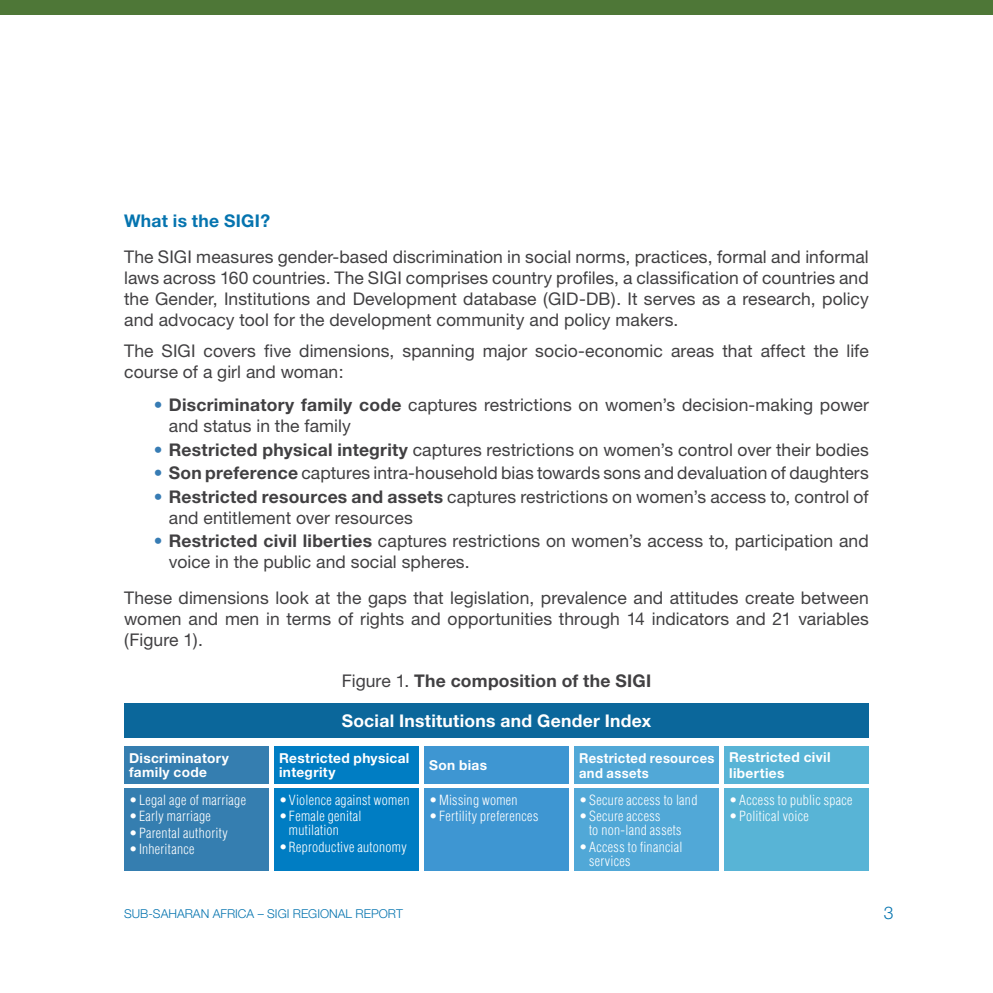
<style>
.page{position:relative;width:993px;height:993px;background:#fff}
.page>*{position:absolute;margin:0;border:0;box-sizing:border-box;transform-origin:0 0}
.t1{font:17.5px/21px "Helvetica Neue";letter-spacing:.005em;color:#414042}
.t2{font:700 17.5px "Helvetica Neue";letter-spacing:.015em;color:#fff}
.t3{font:700 17.5px "Helvetica Neue CE";letter-spacing:.015em;color:#414042}
.t4{font:700 17.5px "Helvetica Neue CE";letter-spacing:.015em;color:#0574af}
.t5{font:300 17.5px "Helvetica Neue";color:#0574af}
.t6{font:300 condensed 13.65px/14px "Helvetica";letter-spacing:.02em;color:#fff}
.t7{font:700 13.65px/14px "Helvetica Neue";letter-spacing:.025em;color:#fff}
.t8{font:700 13.65px/15.2px "Helvetica Neue CE";letter-spacing:.025em;color:#fff}
.t9{font:700 13.65px/15.2px "Helvetica Neue";letter-spacing:.025em;color:#fff;scale:.95 1}
.t10{font:300 12.25px "Helvetica Neue";color:#0574af}
.s1{font-weight:700;color:#377cb4}
.s2{font-weight:700}
.s3{font-family:"Helvetica Neue CE";font-weight:700;color:#377cb4}
.s4{font-family:"Helvetica Neue CE";font-weight:700}
.s5{font-family:"Helvetica Neue";font-weight:400}
</style>
<div class="page">
<div style="left:0;top:0;width:992px;height:15px;background:#4e7737"></div>
<div style="left:124px;top:703px;width:744px;height:34px;background:#0b679b"></div>
<div style="left:124px;top:745px;width:145px;height:38px;background:#357eb0"></div>
<div style="left:274px;top:745px;width:144px;height:38px;background:#007dc3"></div>
<div style="left:424px;top:745px;width:144px;height:38px;background:#3e96d2"></div>
<div style="left:574px;top:745px;width:144px;height:38px;background:#51a8d7"></div>
<div style="left:724px;top:745px;width:144px;height:38px;background:#58b4d6"></div>
<div style="left:124px;top:788px;width:145px;height:82px;background:#357eb0"></div>
<div style="left:274px;top:788px;width:144px;height:82px;background:#007dc3"></div>
<div style="left:424px;top:788px;width:144px;height:82px;background:#3e96d2"></div>
<div style="left:574px;top:788px;width:144px;height:82px;background:#51a8d7"></div>
<div style="left:724px;top:788px;width:144px;height:82px;background:#58b4d6"></div>
<p class="t4" style="left:124px;top:210px;width:148px">What is the SIGI?</p>
<p class="t1" style="left:124px;top:246px;width:746px;text-align:justify">The SIGI measures gender-based discrimination in social norms, practices, formal and informal laws across 160 countries. The SIGI comprises country profiles, a classification of countries and the Gender, Institutions and Development database (GID-DB). It serves as a research, policy and advocacy tool for the development community and policy makers.</p>
<p class="t1" style="left:124px;top:340px;width:746px">The SIGI covers five dimensions, spanning major socio-economic areas that affect the life course of a girl and woman:</p>
<p class="t1" style="left:169px;top:394px;width:701px;text-indent:-15px"><span class="s1">•</span> <span class="s2">Discriminatory family code</span> captures restrictions on women’s decision-making power and status in the family</p>
<p class="t1" style="left:154px;top:439px;width:716px"><span class="s1">•</span> <span class="s2">Restricted physical integrity</span> captures restrictions on women’s control over their bodies</p>
<p class="t1" style="left:154px;top:462px;width:716px"><span class="s1">•</span> <span class="s2">Son preference</span> captures intra-household bias towards sons and devaluation of daughters</p>
<p class="t1" style="left:169px;top:486px;width:701px;text-indent:-15px"><span class="s1">•</span> <span class="s2">Restricted resources and assets</span> captures restrictions on women’s access to, control of and entitlement over resources</p>
<p class="t1" style="left:169px;top:530px;width:701px;text-indent:-15px"><span class="s3">•</span> <span class="s4">Restricted civil liberties</span> captures restrictions on women’s access to, participation and voice in the public and social spheres.</p>
<p class="t1" style="left:124px;top:587px;width:746px;text-align:justify">These dimensions look at the gaps that legislation, prevalence and attitudes create between women and men in terms of rights and opportunities through 14 indicators and 21 variables (Figure 1).</p>
<p class="t3" style="left:341px;top:670px;width:311px"><span class="s5">Figure 1.</span> The composition of the SIGI</p>
<p class="t2" style="left:342px;top:709px;width:311px">Social Institutions and Gender Index</p>
<p class="t7" style="left:129px;top:750px;width:101px">Discriminatory family code</p>
<p class="t7" style="left:279px;top:750px;width:132px">Restricted physical integrity</p>
<p class="t8" style="left:429px;top:757px;width:59px">Son bias</p>
<p class="t9" style="left:579px;top:749px;width:144px">Restricted resources and assets</p>
<p class="t8" style="left:729px;top:749px;width:103px">Restricted civil liberties</p>
<p class="t6" style="left:129px;top:792px;width:118px">• Legal age of marriage</p>
<p class="t6" style="left:129px;top:808px;width:83px">• Early marriage</p>
<p class="t6" style="left:129px;top:825px;width:100px">• Parental authority</p>
<p class="t6" style="left:129px;top:841px;width:67px">• Inheritance</p>
<p class="t6" style="left:579px;top:792px;width:120px">• Secure access to land</p>
<p class="t6" style="left:589px;top:808px;width:94px;text-indent:-10px">• Secure access<br>to non-land assets</p>
<p class="t6" style="left:589px;top:839px;width:95px;text-indent:-10px">• Access to financial services</p>
<p class="t6" style="left:429px;top:792px;width:90px">• Missing women</p>
<p class="t6" style="left:429px;top:808px;width:111px">• Fertility preferences</p>
<p class="t6" style="left:729px;top:792px;width:125px">• Access to public space</p>
<p class="t6" style="left:729px;top:808px;width:81px">• Political voice</p>
<p class="t6" style="left:279px;top:792px;width:132px">• Violence against women</p>
<p class="t6" style="left:289px;top:809px;width:74px;text-indent:-10px">• Female genital mutilation</p>
<p class="t6" style="left:279px;top:839px;width:129px">• Reproductive autonomy</p>
<p class="t10" style="left:124px;top:906px;width:280px">SUB-SAHARAN AFRICA – SIGI REGIONAL REPORT</p>
<p class="t5" style="left:883px;top:901px;width:11px">3</p>
</div>
